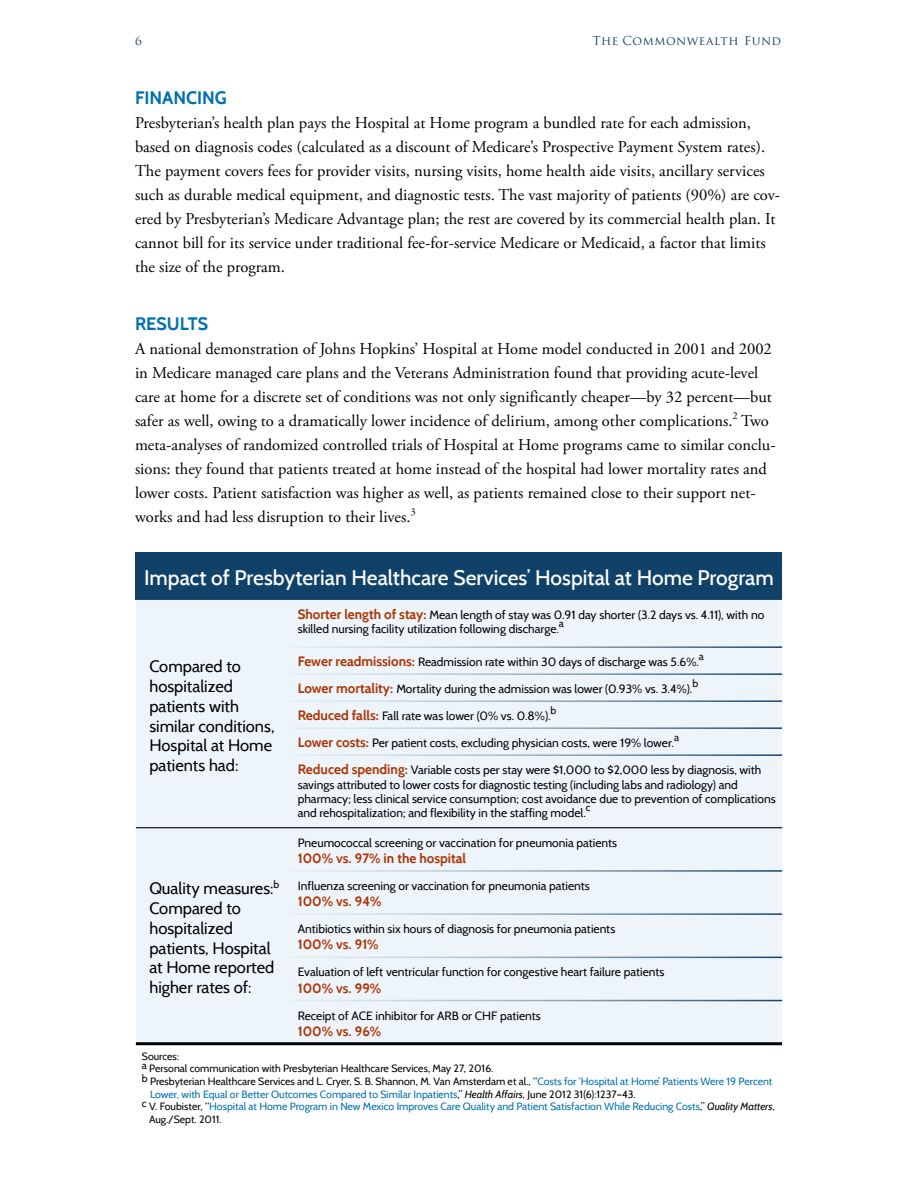
<style>
.page{position:relative;width:918px;height:1188px;background:#fff}
.page>*{position:absolute;margin:0;border:0;box-sizing:border-box;transform-origin:0 0}
.Table_Head{font:500 21px "Cabin";color:#fff}
.Head_A{font:700 18px "Cabin";color:#0070af}
.BT_-_Garamond_IB{font:16.5px/24px "Adobe Garamond Pro";color:#000}
.Table_text_9pt{font:16.5px/19.8px "Cabin";color:#000}
.Table_bullet_text{font:700 13.5px "Cabin";color:#ab3608}
.Table_bullet_text-2{font:12px/14.4px "Cabin";color:#000}
.t1{font:12px "Trajan Pro";letter-spacing:.05em;color:#104168}
.Table_source{font:10.5px/12.6px "Cabin";color:#0070af}
.Table_source-2{font:10.5px "Cabin";color:#000}
.Table_bullet_text-3{font:10.5px "Cabin";color:#000}
.s1{font-weight:700;font-size:13.5px;color:#ab3608}
.s2{color:#000}
.s3{font-style:italic;color:#000}
</style>
<div class="page">
<div style="left:136px;top:553px;width:646px;height:47px;background:#104168"></div>
<div style="left:136px;top:600px;width:646px;height:442px;background:#eef5fa"></div>
<hr style="left:136px;top:1042px;width:155px;height:3px;background:#000">
<hr style="left:291px;top:1042px;width:491px;height:3px;background:#000">
<hr style="left:136px;top:827px;width:155px;height:1px;background:#000">
<hr style="left:291px;top:827px;width:491px;height:1px;background:#000">
<hr style="left:291px;top:646px;width:491px;height:2px;background:#fff">
<hr style="left:291px;top:673px;width:491px;height:2px;background:#fff">
<hr style="left:291px;top:700px;width:491px;height:2px;background:#fff">
<hr style="left:291px;top:727px;width:491px;height:2px;background:#fff">
<hr style="left:291px;top:754px;width:491px;height:2px;background:#fff">
<hr style="left:291px;top:870px;width:491px;height:2px;background:#fff">
<hr style="left:291px;top:913px;width:491px;height:2px;background:#fff">
<hr style="left:291px;top:957px;width:491px;height:1px;background:#fff">
<hr style="left:291px;top:1000px;width:491px;height:1px;background:#fff">
<p class="t1" style="left:135px;top:33px;width:8px">6</p>
<p class="t1" style="left:592px;top:33px;width:190px">The Commonwealth Fund</p>
<p class="Head_A" style="left:135px;top:87px;width:93px">FINANCING</p>
<p class="BT_-_Garamond_IB" style="left:135px;top:111px;width:647px">Presbyterian’s health plan pays the Hospital at Home program a bundled rate for each admission, based on diagnosis codes (calculated as a discount of Medicare’s Prospective Payment System rates).<br>The payment covers fees for provider visits, nursing visits, home health aide visits, ancillary services such as durable medical equipment, and diagnostic tests. The vast majority of patients (90%) are cov&shy;ered by Presbyterian’s Medicare Advantage plan; the rest are covered by its commercial health plan. It cannot bill for its service under traditional fee-for-service Medicare or Medicaid, a factor that limits the size of the program.</p>
<p class="Head_A" style="left:135px;top:312px;width:75px">RESULTS</p>
<p class="BT_-_Garamond_IB" style="left:135px;top:337px;width:642px">A national demonstration of Johns Hopkins’ Hospital at Home model conducted in 2001 and 2002 in Medicare managed care plans and the Veterans Administration found that providing acute-level care at home for a discrete set of conditions was not only significantly cheaper—by 32 percent—but safer as well, owing to a dramatically lower incidence of delirium, among other complications.<sup>2</sup> Two meta-analyses of randomized controlled trials of Hospital at Home programs came to similar conclu&shy;sions: they found that patients treated at home instead of the hospital had lower mortality rates and lower costs. Patient satisfaction was higher as well, as patients remained close to their support net&shy;works and had less disruption to their lives.<sup>3</sup></p>
<p class="Table_Head" style="left:144px;top:565px;width:631px">Impact of Presbyterian Healthcare Services’ Hospital at Home Program</p>
<p class="Table_text_9pt" style="left:149px;top:657px;width:127px">Compared to hospitalized patients with similar conditions,<br>Hospital at Home patients had:</p>
<p class="Table_text_9pt" style="left:149px;top:878px;width:132px">Quality measures:<sup>b</sup></p>
<p class="Table_text_9pt" style="left:149px;top:898px;width:127px">Compared to hospitalized patients, Hospital at Home reported higher rates of:</p>
<p class="Table_bullet_text-2" style="left:298px;top:607px;width:468px"><span class="s1">Shorter length of stay:</span> Mean length of stay was 0.91 day shorter (3.2 days vs. 4.11), with no skilled nursing facility utilization following discharge.</p>
<p class="Table_bullet_text-3" style="left:559px;top:617px;width:7px">a</p>
<p class="Table_bullet_text-2" style="left:298px;top:655px;width:403px"><span class="s1">Fewer readmissions:</span> Readmission rate within 30 days of discharge was 5.6%.</p>
<p class="Table_bullet_text-3" style="left:699px;top:650px;width:7px">a</p>
<p class="Table_bullet_text-2" style="left:298px;top:682px;width:396px"><span class="s1">Lower mortality:</span> Mortality during the admission was lower (0.93% vs. 3.4%).</p>
<p class="Table_bullet_text-3" style="left:692px;top:677px;width:7px">b</p>
<p class="Table_bullet_text-3" style="left:551px;top:704px;width:7px">b</p>
<p class="Table_bullet_text-2" style="left:298px;top:736px;width:378px"><span class="s1">Lower costs:</span> Per patient costs, excluding physician costs, were 19% lower.</p>
<p class="Table_bullet_text-3" style="left:674px;top:731px;width:7px">a</p>
<p class="Table_bullet_text-2" style="left:298px;top:763px;width:480px"><span class="s1">Reduced spending:</span> Variable costs per stay were $1,000 to $2,000 less by diagnosis, with savings attributed to lower costs for diagnostic testing (including labs and radiology) and pharmacy; less clinical service consumption; cost avoidance due to prevention of complications and rehospitalization; and flexibility in the staffing model.</p>
<p class="Table_bullet_text-2" style="left:298px;top:709px;width:254px"><span class="s1">Reduced falls:</span> Fall rate was lower (0% vs. 0.8%).</p>
<p class="Table_bullet_text-3" style="left:586px;top:801px;width:6px">c</p>
<p class="Table_bullet_text-2" style="left:298px;top:835px;width:321px">Pneumococcal screening or vaccination for pneumonia patients</p>
<p class="Table_bullet_text" style="left:298px;top:850px;width:170px">100% vs. 97% in the hospital</p>
<p class="Table_bullet_text-2" style="left:298px;top:878px;width:294px">Influenza screening or vaccination for pneumonia patients</p>
<p class="Table_bullet_text" style="left:298px;top:893px;width:85px">100% vs. 94%</p>
<p class="Table_bullet_text-2" style="left:298px;top:922px;width:319px">Antibiotics within six hours of diagnosis for pneumonia patients</p>
<p class="Table_bullet_text" style="left:298px;top:936px;width:82px">100% vs. 91%</p>
<p class="Table_bullet_text-2" style="left:298px;top:965px;width:368px">Evaluation of left ventricular function for congestive heart failure patients</p>
<p class="Table_bullet_text" style="left:298px;top:980px;width:85px">100% vs. 99%</p>
<p class="Table_bullet_text-2" style="left:298px;top:1008px;width:245px">Receipt of ACE inhibitor for ARB or CHF patients</p>
<p class="Table_bullet_text" style="left:298px;top:1023px;width:85px">100% vs. 96%</p>
<p class="Table_source-2" style="left:142px;top:1050px;width:39px">Sources:</p>
<p class="Table_source-2" style="left:142px;top:1062px;width:353px">a Personal communication with Presbyterian Healthcare Services, May 27, 2016.</p>
<p class="Table_source" style="left:150px;top:1075px;width:624px;text-indent:-8px"><sup>b</sup> <span class="s2">Presbyterian Healthcare Services and L. Cryer, S. B. Shannon, M. Van Amsterdam et al., “</span>Costs for ‘Hospital at Home’ Patients Were 19 Percent<br>Lower, with Equal or Better Outcomes Compared to Similar Inpatients<span class="s2">,”</span> <span class="s3">Health Affairs,</span> <span class="s2">June 2012 31(6):1237–43.</span></p>
<p class="Table_source" style="left:149px;top:1100px;width:627px;text-indent:-7px"><sup>c</sup> <span class="s2">V. Foubister, “</span>Hospital at Home Program in New Mexico Improves Care Quality and Patient Satisfaction While Reducing Costs<span class="s2">,”</span> <span class="s3">Quality Matters</span><span class="s2">,<br>Aug./Sept. 2011.</span></p>
</div>
